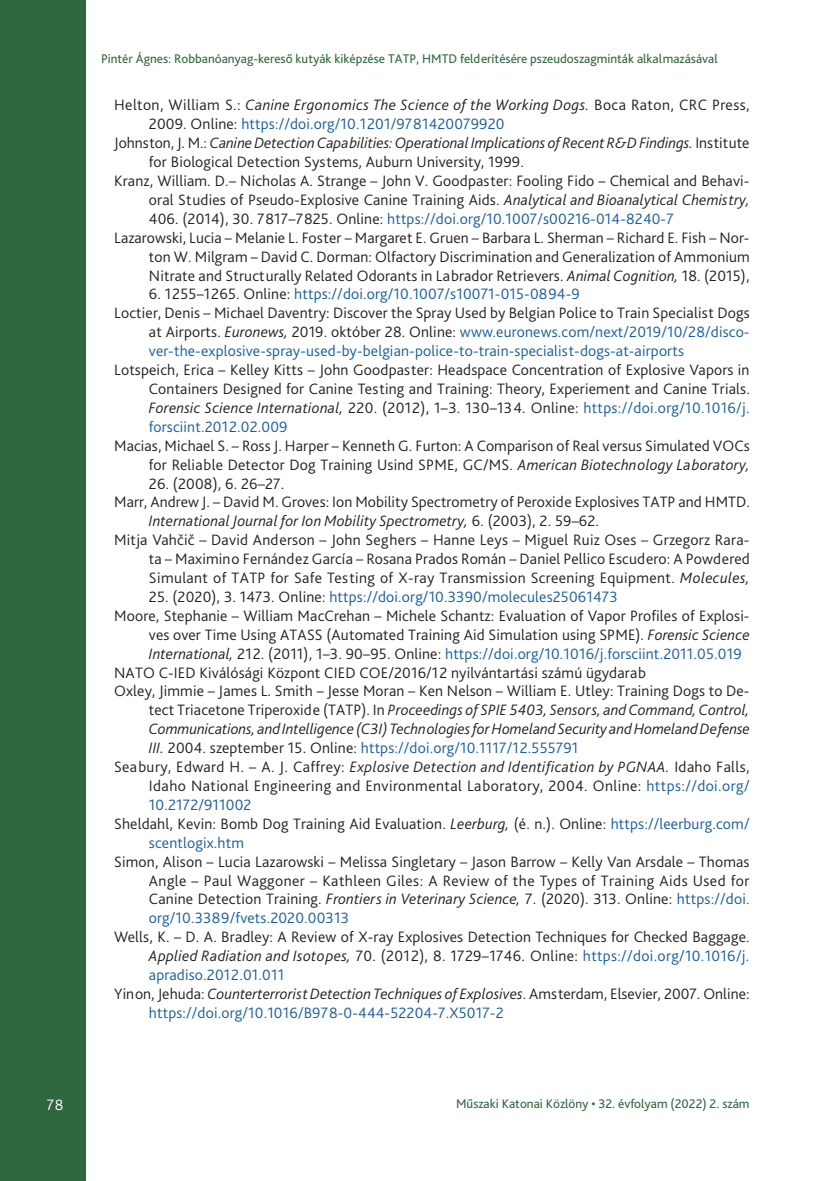
<style>
.page{position:relative;width:834px;height:1181px;background:#fff}
.page>*{position:absolute;margin:0;border:0;box-sizing:border-box;transform-origin:0 0}
.Irodalomjegyzék{font:300 15.75px/18.9px "Bliss Pro";letter-spacing:.01em;color:#231f20;text-align:justify}
.Irodalomjegyzék-2{font:300 15.75px/18.9px "Bliss Pro";letter-spacing:.01em;color:#175d9e;text-align:justify}
.t1{font:300 15.75px "Bliss Pro";color:#fff}
.t2{font:13.12px "Bliss Pro";color:#2f673f}
.s1{font-style:italic}
.s2{color:#175d9e}
.s3{color:#231f20}
.s4{font-style:italic;color:#231f20}
</style>
<div class="page">
<div style="left:0;top:0;width:85px;height:1181px;background:#2f673f"></div>
<p class="t2" style="left:101px;top:50px;width:618px">Pintér Ágnes: Robbanóanyag-kereső kutyák kiképzése TATP, HMTD felderítésére pszeudoszagminták alkalmazásával</p>
<p class="Irodalomjegyzék" style="left:149px;top:95px;width:602px;text-indent:-35px">Helton, William S.: <span class="s1">Canine Ergonomics The Science of the Working Dogs.</span> Boca Raton, CRC Press,<br>2009. Online: <span class="s2">https://doi.org/10.1201/9781420079920</span></p>
<p class="Irodalomjegyzék" style="left:149px;top:133px;width:602px;text-indent:-35px">Johnston, J. M.: <span class="s1">Canine Detection Capabilities: Operational Implications of Recent R&amp;D Findings.</span> Institute for Biological Detection Systems, Auburn University, 1999.</p>
<p class="Irodalomjegyzék" style="left:149px;top:171px;width:602px;text-indent:-35px">Kranz, William. D.– Nicholas A. Strange – John V. Goodpaster: Fooling Fido – Chemical and Behavi&shy;oral Studies of Pseudo-Explosive Canine Training Aids. <span class="s1">Analytical and Bioanalytical Chemistry, </span>406. (2014), 30. 7817–7825. Online: <span class="s2">https://doi.org/10.1007/s00216-014-8240-7</span></p>
<p class="Irodalomjegyzék" style="left:149px;top:228px;width:602px;text-indent:-35px">Lazarowski, Lucia – Melanie L. Foster – Margaret E. Gruen – Barbara L. Sherman – Richard E. Fish – Nor&shy;ton W. Milgram – David C. Dorman: Olfactory Discrimination and Generalization of Ammonium Nitrate and Structurally Related Odorants in Labrador Retrievers. <span class="s1">Animal Cognition,</span> 18. (2015),</p>
<p class="Irodalomjegyzék-2" style="left:149px;top:284px;width:432px"><span class="s3">6. 1255–1265. Online:</span> https://doi.org/10.1007/s10071-015-0894-9</p>
<p class="Irodalomjegyzék-2" style="left:149px;top:303px;width:602px;text-indent:-35px"><span class="s3">Loctier, Denis – Michael Daventry: Discover the Spray Used by Belgian Police to Train Specialist Dogs at Airports.</span> <span class="s4">Euronews,</span> <span class="s3">2019. október 28. Online:</span> www.euronews.com/next/2019/10/28/disco&shy;ver-the-explosive-spray-used-by-belgian-police-to-train-specialist-dogs-at-airports</p>
<p class="Irodalomjegyzék" style="left:149px;top:360px;width:602px;text-indent:-35px">Lotspeich, Erica – Kelley Kitts – John Goodpaster: Headspace Concentration of Explosive Vapors in Containers Designed for Canine Testing and Training: Theory, Experiement and Canine Trials.<br><span class="s1">Forensic Science International,</span> 220. (2012), 1–3. 130–134. Online: <span class="s2">https://doi.org/10.1016/j. forsciint.2012.02.009</span></p>
<p class="Irodalomjegyzék" style="left:114px;top:436px;width:637px;text-align:right">Macias, Michael S. – Ross J. Harper – Kenneth G. Furton: A Comparison of Real versus Simulated VOCs for Reliable Detector Dog Training Usind SPME, GC/MS. <span class="s1">American Biotechnology Laboratory,</span></p>
<p class="Irodalomjegyzék" style="left:149px;top:473px;width:137px">26. (2008), 6. 26–27.</p>
<p class="Irodalomjegyzék" style="left:149px;top:492px;width:602px;text-indent:-35px">Marr, Andrew J. – David M. Groves: Ion Mobility Spectrometry of Peroxide Explosives TATP and HMTD.<br><span class="s1">International Journal for Ion Mobility Spectrometry,</span> 6. (2003), 2. 59–62.</p>
<p class="Irodalomjegyzék" style="left:149px;top:530px;width:602px;text-indent:-35px">Mitja Vahčič – David Anderson – John Seghers – Hanne Leys – Miguel Ruiz Oses – Grzegorz Rara&shy;ta – Maximino Fernández García – Rosana Prados Román – Daniel Pellico Escudero: A Powdered Simulant of TATP for Safe Testing of X-ray Transmission Screening Equipment. <span class="s1">Molecules,</span></p>
<p class="Irodalomjegyzék-2" style="left:149px;top:587px;width:470px"><span class="s3">25. (2020), 3. 1473. Online:</span> https://doi.org/10.3390/molecules25061473</p>
<p class="Irodalomjegyzék" style="left:149px;top:606px;width:602px;text-indent:-35px">Moore, Stephanie – William MacCrehan – Michele Schantz: Evaluation of Vapor Profiles of Explosi&shy;ves over Time Using ATASS (Automated Training Aid Simulation using SPME). <span class="s1">Forensic Science International,</span> 212. (2011), 1–3. 90–95. Online: <span class="s2">https://doi.org/10.1016/j.forsciint.2011.05.019</span></p>
<p class="Irodalomjegyzék" style="left:114px;top:662px;width:533px">NATO C-IED Kiválósági Központ CIED COE/2016/12 nyilvántartási számú ügydarab</p>
<p class="Irodalomjegyzék" style="left:149px;top:681px;width:602px;text-indent:-35px">Oxley, Jimmie – James L. Smith – Jesse Moran – Ken Nelson – William E. Utley: Training Dogs to De&shy;tect Triacetone Triperoxide (TATP). In <span class="s1">Proceedings of SPIE 5403, Sensors, and Command, Control, Communications, and Intelligence (C3I) Technologies for Homeland Security and Homeland Defense III.</span> -2004. szeptember 15. Online: <span class="s2">https://doi.org/10.1117/12.555791</span></p>
<p class="Irodalomjegyzék" style="left:149px;top:757px;width:602px;text-indent:-35px">Seabury, Edward H. – A. J. Caffrey: <span class="s1">Explosive Detection and Identification by PGNAA.</span> Idaho Falls, Idaho National Engineering and Environmental Laboratory, 2004. Online: <span class="s2">https://doi.org/ 10.2172/911002</span></p>
<p class="Irodalomjegyzék" style="left:149px;top:814px;width:602px;text-indent:-35px">Sheldahl, Kevin: Bomb Dog Training Aid Evaluation. <span class="s1">Leerburg,</span> (é. n.). Online: <span class="s2">https://leerburg.com/ scentlogix.htm</span></p>
<p class="Irodalomjegyzék" style="left:149px;top:851px;width:602px;text-indent:-35px">Simon, Alison – Lucia Lazarowski – Melissa Singletary – Jason Barrow – Kelly Van Arsdale – Thomas Angle – Paul Waggoner – Kathleen Giles: A Review of the Types of Training Aids Used for Canine Detection Training. <span class="s1">Frontiers in Veterinary Science,</span> 7. (2020). 313. Online: <span class="s2">https://doi. org/10.3389/fvets.2020.00313</span></p>
<p class="Irodalomjegyzék" style="left:149px;top:927px;width:602px;text-indent:-35px">Wells, K. – D. A. Bradley: A Review of X-ray Explosives Detection Techniques for Checked Baggage.<br><span class="s1">Applied Radiation and Isotopes,</span> 70. (2012), 8. 1729–1746. Online: <span class="s2">https://doi.org/10.1016/j. apradiso.2012.01.011</span></p>
<p class="Irodalomjegyzék-2" style="left:149px;top:984px;width:602px;text-indent:-35px"><span class="s3">Yinon, Jehuda:</span> <span class="s4">Counterterrorist Detection Techniques of Explosives</span><span class="s3">. Amsterdam, Elsevier, 2007. Online: </span>https://doi.org/10.1016/B978-0-444-52204-7.X5017-2</p>
<p class="t1" style="left:47px;top:1095px;width:18px">78</p>
<p class="t2" style="left:456px;top:1095px;width:295px">Műszaki Katonai Közlöny • 32. évfolyam (2022) 2. szám</p>
</div>
